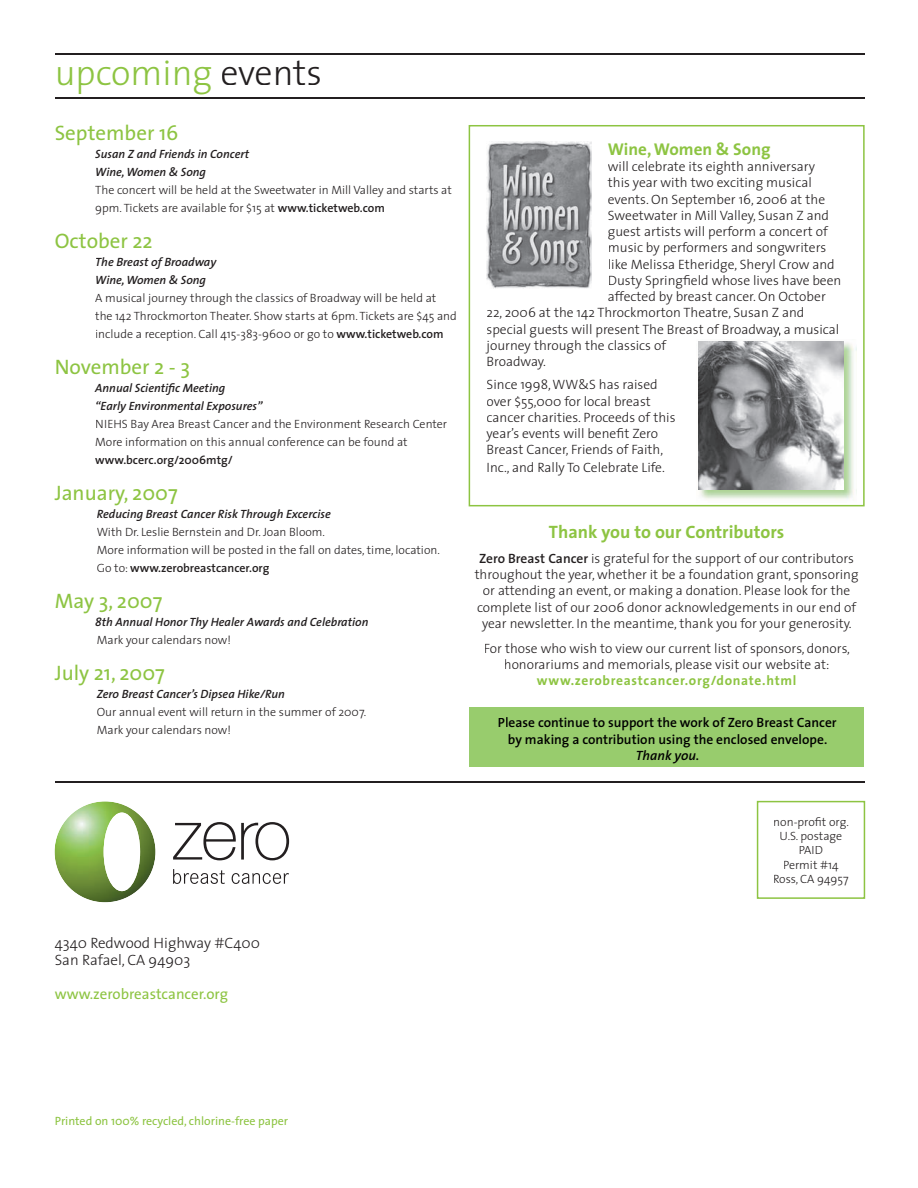
<style>
.page{position:relative;width:918px;height:1188px;background:#fff}
.page>*{position:absolute;margin:0;border:0;box-sizing:border-box;transform-origin:0 0}
.t1{font:300 36px "The Sans";color:#8dc442}
.t2{font:21px "The Sans";color:#8dc442}
.t3{font:700 18px "The Sans";color:#8dc442}
.t4{font:700 17.1px "The Sans";color:#8dc442}
.t5{font:300 15px/17.2px "The Sans";color:#231f20}
.t6{font:15px "The Sans";color:#8dc442}
.t7{font:300 13.5px/16.4px "The Sans";color:#231f20;text-align:center}
.t8{font:600 13.5px/16.2px "The Sans";color:#000;text-align:center}
.t9{font:700 13.5px "The Sans";letter-spacing:.05em;color:#8dc442}
.t10{font:italic 600 13.5px "The Sans";color:#000}
.t11{font:300 12px/18px "The Sans";color:#231f20}
.t12{font:italic 600 12px/18px "The Sans";color:#231f20}
.t13{font:12px "The Sans";color:#8dc442}
.t14{font:600 12px "The Sans";color:#231f20}
.s1{color:#231f20}
.s2{font-weight:600}
</style>
<div class="page">
<div style="left:469px;top:708px;width:395px;height:59px;background:#98cc6d"></div>
<svg style="left:173px;top:822px;width:116px;height:38px"></svg>
<svg style="left:173px;top:869px;width:52px;height:15px"></svg>
<svg style="left:232px;top:873px;width:57px;height:11px"></svg>
<img style="left:55px;top:801px;width:101px;height:101px">
<div style="left:757px;top:801px;width:108px;height:98px;border:2px solid #8dc442"></div>
<hr style="left:55px;top:53px;width:810px;height:2px;background:#231f20">
<hr style="left:55px;top:97px;width:810px;height:2px;background:#231f20">
<svg style="left:469px;top:125px;width:396px;height:381px"></svg>
<img style="left:487px;top:142px;width:105px;height:147px">
<img style="left:697px;top:340px;width:159px;height:162px">
<img style="left:699px;top:342px;width:145px;height:147px">
<hr style="left:55px;top:781px;width:810px;height:1px;background:#231f20">
<h1 class="t1" style="left:55px;top:43px;width:269px">upcoming <span class="s1">events</span></h1>
<h2 class="t2" style="left:55px;top:116px;width:125px">September 16</h2>
<p class="t12" style="left:95px;top:145px;width:156px">Susan Z and Friends in Concert<br>Wine, Women &amp; Song</p>
<p class="t11" style="left:95px;top:181px;width:358px">The concert will be held at the Sweetwater in Mill Valley and starts at<br>9pm. Tickets are available for $15 at <span class="s2">www.ticketweb.com</span></p>
<h2 class="t2" style="left:55px;top:224px;width:100px">October 22</h2>
<p class="t12" style="left:95px;top:253px;width:123px">The Breast of Broadway<br>Wine, Women &amp; Song</p>
<p class="t11" style="left:95px;top:289px;width:363px">A musical journey through the classics of Broadway will be held at<br>the 142 Throckmorton Theater. Show starts at 6pm. Tickets are $45 and include a reception. Call 415-383-9600 or go to <span class="s2">www.ticketweb.com</span></p>
<h2 class="t2" style="left:55px;top:350px;width:137px">November 2 - 3</h2>
<p class="t12" style="left:95px;top:379px;width:169px">Annual Scientific Meeting<br>“Early Environmental Exposures”</p>
<p class="t11" style="left:95px;top:415px;width:353px">NIEHS Bay Area Breast Cancer and the Environment Research Center<br>More information on this annual conference can be found at</p>
<p class="t14" style="left:95px;top:450px;width:139px">www.bcerc.org/2006mtg/</p>
<h2 class="t2" style="left:55px;top:476px;width:124px">January, 2007</h2>
<p class="t12" style="left:97px;top:505px;width:236px">Reducing Breast Cancer Risk Through Excercise</p>
<p class="t11" style="left:97px;top:523px;width:345px">With Dr. Leslie Bernstein and Dr. Joan Bloom.<br>More information will be posted in the fall on dates, time, location.<br>Go to: <span class="s2">www.zerobreastcancer.org</span></p>
<h2 class="t2" style="left:55px;top:584px;width:109px">May 3, 2007</h2>
<p class="t12" style="left:95px;top:613px;width:275px">8th Annual Honor Thy Healer Awards and Celebration</p>
<p class="t11" style="left:97px;top:631px;width:136px">Mark your calendars now!</p>
<h2 class="t2" style="left:55px;top:656px;width:112px">July 21, 2007</h2>
<p class="t12" style="left:97px;top:685px;width:190px">Zero Breast Cancer’s Dipsea Hike/Run</p>
<p class="t11" style="left:97px;top:703px;width:271px">Our annual event will return in the summer of 2007.<br>Mark your calendars now!</p>
<p class="t4" style="left:608px;top:135px;width:164px">Wine, Women &amp; Song</p>
<p class="t7" style="left:608px;top:158px;width:209px">will celebrate its eighth anniversary</p>
<p class="t7" style="left:608px;top:174px;width:205px">this year with two exciting musical</p>
<p class="t7" style="left:608px;top:190px;width:219px">events. On September 16, 2006 at the</p>
<p class="t7" style="left:608px;top:207px;width:223px">Sweetwater in Mill Valley, Susan Z and</p>
<p class="t7" style="left:608px;top:223px;width:222px">guest artists will perform a concert of</p>
<p class="t7" style="left:608px;top:239px;width:220px">music by performers and songwriters</p>
<p class="t7" style="left:608px;top:255px;width:228px">like Melissa Etheridge, Sheryl Crow and</p>
<p class="t7" style="left:608px;top:272px;width:235px">Dusty Springfield whose lives have been</p>
<p class="t7" style="left:608px;top:288px;width:219px">affected by breast cancer. On October</p>
<p class="t7" style="left:487px;top:304px;width:319px">22, 2006 at the 142 Throckmorton Theatre, Susan Z and</p>
<p class="t7" style="left:487px;top:320px;width:354px">special guests will present The Breast of Broadway, a musical</p>
<p class="t7" style="left:487px;top:337px;width:181px">journey through the classics of</p>
<p class="t7" style="left:487px;top:353px;width:61px">Broadway.</p>
<p class="t7" style="left:487px;top:376px;width:190px;text-align:left">Since 1998, WW&amp;S has raised over $55,000 for local breast cancer charities. Proceeds of this year’s events will benefit Zero<br>Breast Cancer, Friends of Faith,<br>Inc., and Rally To Celebrate Life.</p>
<h3 class="t3" style="left:549px;top:517px;width:237px">Thank you to our Contributors</h3>
<p class="t7" style="left:475px;top:550px;width:385px"><span class="s2">Zero Breast Cancer</span> is grateful for the support of our contributors throughout the year, whether it be a foundation grant, sponsoring or attending an event, or making a donation. Please look for the complete list of our 2006 donor acknowledgements in our end of year newsletter. In the meantime, thank you for your generosity.</p>
<p class="t7" style="left:484px;top:640px;width:368px">For those who wish to view our current list of sponsors, donors, honorariums and memorials, please visit our website at:</p>
<p class="t9" style="left:537px;top:670px;width:261px">www.zerobreastcancer.org/donate.html</p>
<p class="t8" style="left:498px;top:714px;width:340px">Please continue to support the work of Zero Breast Cancer by making a contribution using the enclosed envelope.</p>
<p class="t10" style="left:636px;top:744px;width:65px">Thank you.</p>
<p class="t5" style="left:55px;top:934px;width:207px">4340 Redwood Highway #C400<br>San Rafael, CA 94903</p>
<p class="t6" style="left:55px;top:982px;width:175px">www.zerobreastcancer.org</p>
<p class="t11" style="left:773px;top:814px;width:78px;line-height:14.4px;text-align:center">non-profit org.<br>U.S. postage<br>PAID<br>Permit #14<br>Ross, CA 94957</p>
<p class="t13" style="left:55px;top:1111px;width:235px">Printed on 100% recycled, chlorine-free paper</p>
</div>
